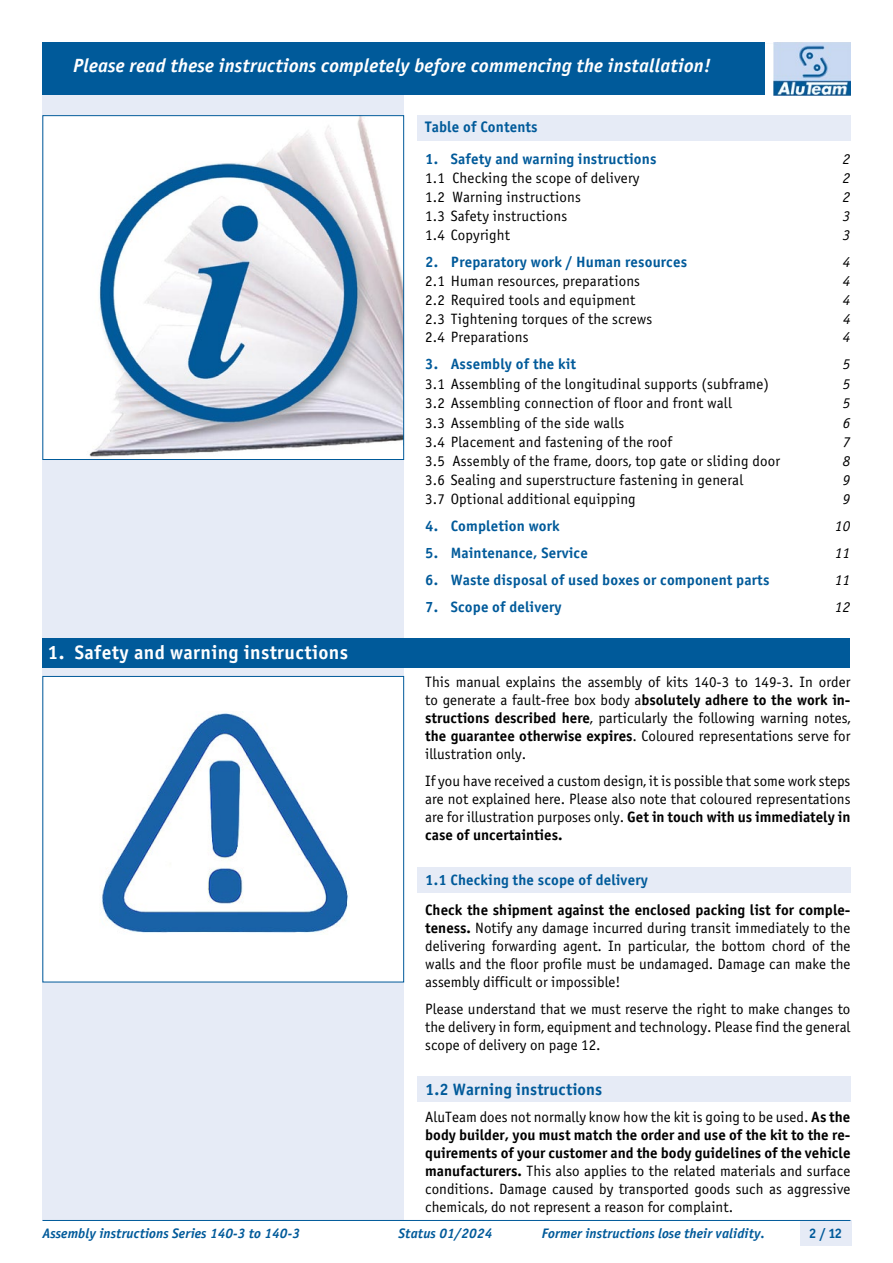
<style>
.page{position:relative;width:893px;height:1263px;background:#fff}
.page>*{position:absolute;margin:0;border:0;box-sizing:border-box;transform-origin:0 0}
.t1{font:19.5px "Officina Sans Bold ITC";letter-spacing:.02em;color:#fff}
.t2{font:italic 19.2px "Officina Sans Bold ITC";letter-spacing:.01em;color:#fff}
.t3{font:16.5px "Officina Sans Bold ITC";letter-spacing:.01em;color:#005a9a}
.t4{font:15.3px "Officina Sans Bold ITC";letter-spacing:.01em;color:#005a9a}
.t5{font:15px/18px "Officina Sans Book ITC";letter-spacing:.01em;color:#000;text-align:justify}
.t6{font:15px "Officina Sans Bold ITC";letter-spacing:.01em;color:#005a9a}
.t7{font:15px/18px "Officina Sans Bold ITC";color:#000}
.t8{font:italic 15px "Officina Sans Book ITC";letter-spacing:.01em;color:#000}
.t9{font:italic 13.8px "Officina Sans Bold ITC";letter-spacing:.005em;color:#005a9a}
.t10{font:13.8px "Officina Sans Bold ITC";color:#005a9a}
.s1{font-family:"Officina Sans Bold ITC"}
</style>
<div class="page">
<div style="left:43px;top:42px;width:361px;height:1178px;background:#e6ebf6"></div>
<div style="left:800px;top:1220px;width:51px;height:26px;background:#e6ebf6"></div>
<hr style="left:43px;top:1220px;width:807px;height:1px;background:#005a9a">
<hr style="left:43px;top:42px;width:807px;height:1px;background:#005a9a">
<div style="left:417px;top:115px;width:433px;height:25px;background:#e6ebf6"></div>
<div style="left:417px;top:867px;width:434px;height:26px;background:#e6ebf6"></div>
<div style="left:417px;top:1077px;width:434px;height:25px;background:#e6ebf6"></div>
<div style="left:43px;top:638px;width:807px;height:30px;background:#005a9a"></div>
<div style="left:43px;top:676px;width:361px;height:306px;background:#fff"></div>
<img style="left:101px;top:713px;width:248px;height:220px">
<div style="left:43px;top:676px;width:361px;height:306px;border:1px solid #005a9a"></div>
<div style="left:43px;top:43px;width:722px;height:52px;background:#005a9a"></div>
<img style="left:774px;top:42px;width:76px;height:53px">
<img style="left:46px;top:117px;width:356px;height:341px">
<div style="left:43px;top:115px;width:361px;height:345px;border:1px solid #005a9a"></div>
<p class="t2" style="left:73px;top:54px;width:639px">Please read these instructions completely before commencing the installation!</p>
<h1 class="t1" style="left:47px;top:640px;width:302px">1. Safety and warning instructions</h1>
<p class="t4" style="left:425px;top:117px;width:114px">Table of Contents</p>
<p class="t6" style="left:425px;top:149px;width:233px">1. Safety and warning instructions</p>
<p class="t8" style="left:843px;top:150px;width:9px">2</p>
<p class="t5" style="left:425px;top:169px;width:216px">1.1 Checking the scope of delivery</p>
<p class="t8" style="left:843px;top:169px;width:9px">2</p>
<p class="t5" style="left:425px;top:188px;width:157px">1.2 Warning instructions</p>
<p class="t8" style="left:843px;top:188px;width:9px">2</p>
<p class="t5" style="left:425px;top:207px;width:143px">1.3 Safety instructions</p>
<p class="t8" style="left:843px;top:207px;width:9px">3</p>
<p class="t5" style="left:425px;top:226px;width:86px">1.4 Copyright</p>
<p class="t8" style="left:843px;top:226px;width:9px">3</p>
<p class="t6" style="left:425px;top:252px;width:263px">2. Preparatory work / Human resources</p>
<p class="t8" style="left:843px;top:253px;width:9px">4</p>
<p class="t5" style="left:425px;top:272px;width:216px">2.1 Human resources, preparations</p>
<p class="t8" style="left:843px;top:272px;width:9px">4</p>
<p class="t5" style="left:425px;top:291px;width:212px">2.2 Required tools and equipment</p>
<p class="t8" style="left:843px;top:291px;width:9px">4</p>
<p class="t5" style="left:425px;top:310px;width:229px">2.3 Tightening torques of the screws</p>
<p class="t8" style="left:843px;top:311px;width:9px">4</p>
<p class="t5" style="left:425px;top:328px;width:105px">2.4 Preparations</p>
<p class="t8" style="left:843px;top:329px;width:9px">4</p>
<p class="t6" style="left:425px;top:355px;width:152px">3. Assembly of the kit</p>
<p class="t8" style="left:843px;top:356px;width:9px">5</p>
<p class="t5" style="left:425px;top:375px;width:345px">3.1 Assembling of the longitudinal supports (subframe)</p>
<p class="t8" style="left:843px;top:375px;width:9px">5</p>
<p class="t5" style="left:425px;top:394px;width:308px">3.2 Assembling connection of floor and front wall</p>
<p class="t8" style="left:843px;top:395px;width:9px">5</p>
<p class="t5" style="left:425px;top:414px;width:201px">3.3 Assembling of the side walls</p>
<p class="t8" style="left:843px;top:414px;width:9px">6</p>
<p class="t5" style="left:425px;top:433px;width:249px">3.4 Placement and fastening of the roof</p>
<p class="t8" style="left:843px;top:433px;width:9px">7</p>
<p class="t5" style="left:425px;top:452px;width:356px">3.5 Assembly of the frame, doors, top gate or sliding door</p>
<p class="t8" style="left:843px;top:452px;width:9px">8</p>
<p class="t5" style="left:425px;top:471px;width:320px">3.6 Sealing and superstructure fastening in general</p>
<p class="t8" style="left:843px;top:471px;width:9px">9</p>
<p class="t5" style="left:425px;top:490px;width:212px">3.7 Optional additional equipping</p>
<p class="t8" style="left:843px;top:490px;width:9px">9</p>
<p class="t6" style="left:425px;top:516px;width:136px">4. Completion work</p>
<p class="t8" style="left:835px;top:517px;width:17px">10</p>
<p class="t6" style="left:425px;top:543px;width:164px">5. Maintenance, Service</p>
<p class="t8" style="left:835px;top:544px;width:17px">11</p>
<p class="t6" style="left:425px;top:570px;width:346px">6. Waste disposal of used boxes or component parts</p>
<p class="t8" style="left:835px;top:571px;width:17px">11</p>
<p class="t6" style="left:425px;top:597px;width:138px">7. Scope of delivery</p>
<p class="t8" style="left:835px;top:598px;width:17px">12</p>
<p class="t5" style="left:425px;top:673px;width:427px">This manual explains the assembly of kits 140-3 to 149-3. In order to generate a fault-free box body a<span class="s1">bsolutely adhere to the work in&shy;structions described here</span>, particularly the following warning notes, <span class="s1">the guarantee otherwise expires</span>. Coloured representations serve for illustration only.</p>
<p class="t5" style="left:425px;top:772px;width:427px">If you have received a custom design, it is possible that some work steps are not explained here. Please also note that coloured representations are for illustration purposes only. <span class="s1">Get in touch with us immediately in</span></p>
<p class="t7" style="left:425px;top:826px;width:139px">case of uncertainties.</p>
<p class="t6" style="left:425px;top:870px;width:224px">1.1 Checking the scope of delivery</p>
<p class="t7" style="left:425px;top:901px;width:427px">Check the shipment against the enclosed packing list for comple-</p>
<p class="t5" style="left:425px;top:919px;width:427px"><span class="s1">teness.</span> Notify any damage incurred during transit immediately to the delivering forwarding agent. In particular, the bottom chord of the walls and the floor profile must be undamaged. Damage can make the assembly difficult or impossible!</p>
<p class="t5" style="left:425px;top:1000px;width:427px">Please understand that we must reserve the right to make changes to the delivery in form, equipment and technology. Please find the general scope of delivery on page 12.</p>
<p class="t3" style="left:425px;top:1079px;width:179px">1.2 Warning instructions</p>
<p class="t5" style="left:425px;top:1108px;width:427px">AluTeam does not normally know how the kit is going to be used. <span class="s1">As the</span></p>
<p class="t7" style="left:425px;top:1126px;width:427px">body builder, you must match the order and use of the kit to the re&shy;quirements of your customer and the body guidelines of the vehicle</p>
<p class="t5" style="left:425px;top:1162px;width:427px"><span class="s1">manufacturers.</span> This also applies to the related materials and surface conditions. Damage caused by transported goods such as aggressive chemicals, do not represent a reason for complaint.</p>
<p class="t9" style="left:43px;top:1225px;width:259px">Assembly instructions Series 140-3 to 140-3</p>
<p class="t9" style="left:399px;top:1225px;width:95px">Status 01/2024</p>
<p class="t9" style="left:542px;top:1225px;width:225px">Former instructions lose their validity.</p>
<p class="t10" style="left:809px;top:1225px;width:35px">2 / 12</p>
</div>
